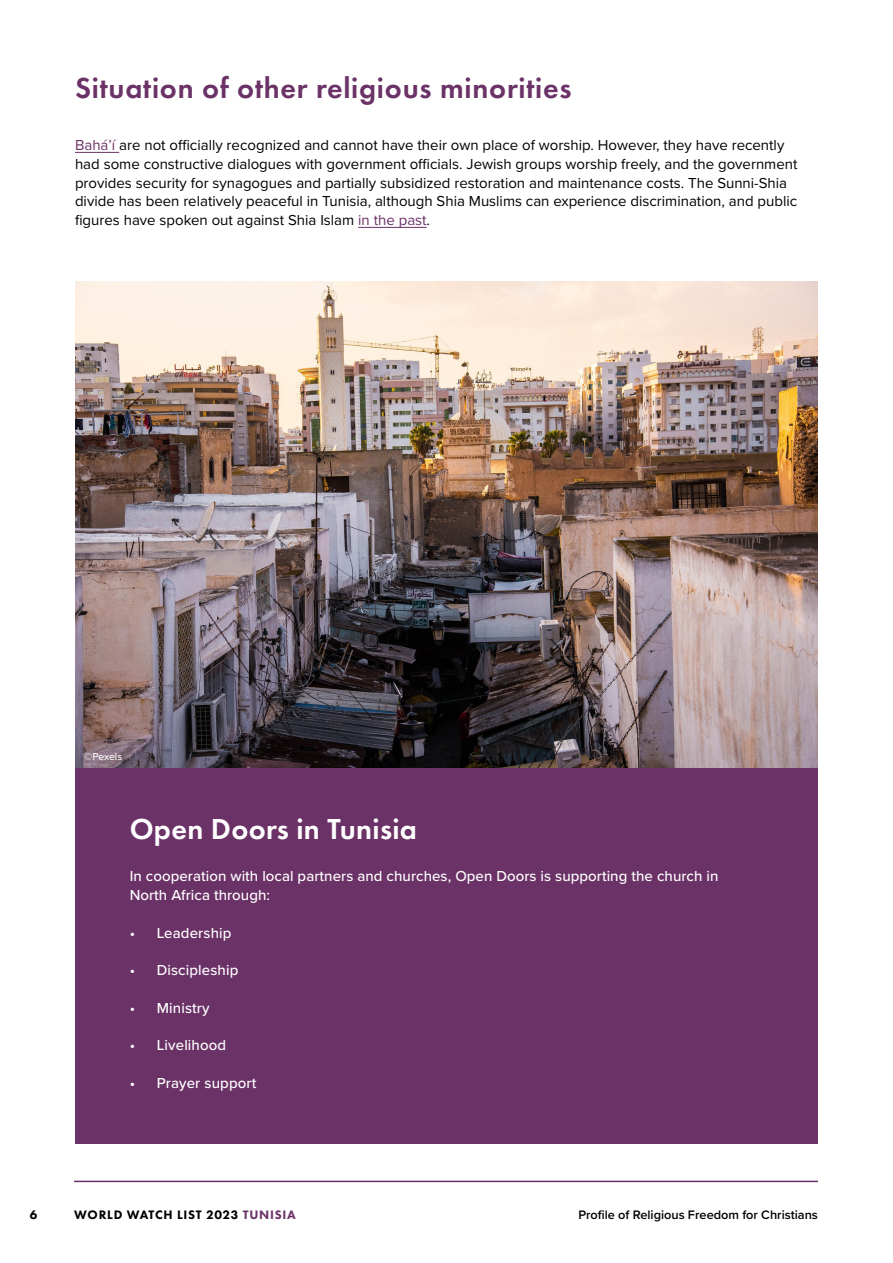
<style>
.page{position:relative;width:893px;height:1263px;background:#fff}
.page>*{position:absolute;margin:0;border:0;box-sizing:border-box;transform-origin:0 0}
.t1{font:600 30px "Futura PT";letter-spacing:.025em;color:#6b3267}
.t2{font:600 30px "Futura PT";letter-spacing:.01em;color:#fff}
.t3{font:15px/18.8px "Proxima Nova";color:#000}
.t4{font:500 15px/18.8px "Proxima Nova";letter-spacing:.005em;color:#fff}
.t5{font:600 12.75px "Proxima Nova";color:#000}
.t6{font:800 12.75px "Futura PT";letter-spacing:.06em;color:#000}
.t7{font:500 10.5px "Proxima Nova";letter-spacing:-.01em;color:#fff}
.s1{color:#6b3267}
</style>
<div class="page">
<hr style="left:74px;top:1181px;width:744px;height:1px;background:#6b3267">
<img style="left:75px;top:281px;width:743px;height:488px">
<div style="left:75px;top:769px;width:743px;height:375px;background:#6b3267"></div>
<hr style="left:75px;top:152px;width:44px;height:1px;background:#6b3267">
<hr style="left:358px;top:227px;width:69px;height:1px;background:#6b3267">
<h1 class="t1" style="left:75px;top:69px;width:498px">Situation of other religious minorities</h1>
<p class="t3" style="left:75px;top:135px;width:724px"><span class="s1">Bahá’í</span> are not officially recognized and cannot have their own place of worship. However, they have recently had some constructive dialogues with government officials. Jewish groups worship freely, and the government provides security for synagogues and partially subsidized restoration and maintenance costs. The Sunni-Shia divide has been relatively peaceful in Tunisia, although Shia Muslims can experience discrimination, and public figures have spoken out against Shia Islam <span class="s1">in the past</span>.</p>
<p class="t7" style="left:84px;top:749px;width:40px">©Pexels</p>
<h1 class="t2" style="left:130px;top:810px;width:289px">Open Doors in Tunisia</h1>
<p class="t4" style="left:130px;top:866px;width:590px">In cooperation with local partners and churches, Open Doors is supporting the church in<br>North Africa through:</p>
<p class="t4" style="left:130px;top:923px;width:103px">• Leadership</p>
<p class="t4" style="left:130px;top:960px;width:110px">• Discipleship</p>
<p class="t4" style="left:130px;top:998px;width:81px">• Ministry</p>
<p class="t4" style="left:130px;top:1035px;width:98px">• Livelihood</p>
<p class="t4" style="left:130px;top:1073px;width:128px">• Prayer support</p>
<p class="t6" style="left:30px;top:1207px;width:9px">6</p>
<p class="t6" style="left:74px;top:1207px;width:223px">WORLD WATCH LIST 2023 <span class="s1">TUNISIA</span></p>
<p class="t5" style="left:578px;top:1205px;width:241px">Profile of Religious Freedom for Christians</p>
</div>
